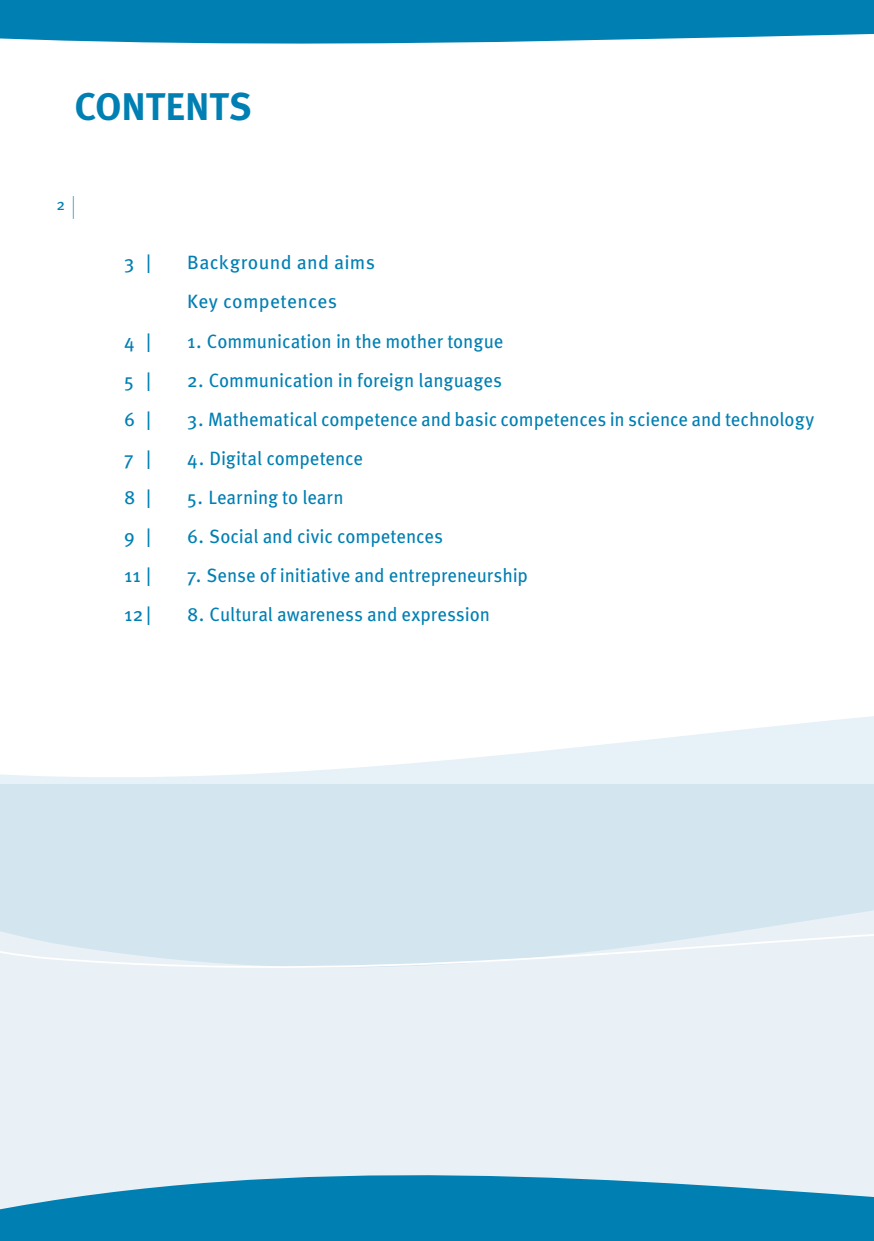
<style>
.page{position:relative;width:874px;height:1241px;background:#fff}
.page>*{position:absolute;margin:0;border:0;box-sizing:border-box;transform-origin:0 0}
.t1{font:700 38.5px "Meta Pro";color:#007fb3}
.t2{font:19.25px "Meta Pro";letter-spacing:-.005em;color:#007fb3}
.t3{font:19.25px/39px "Meta Pro";letter-spacing:.015em;color:#007fb3}
.t4{font:15.75px "Meta Pro";color:#007fb3}
.s1{font-size:23.62px}
</style>
<div class="page">
<svg style="left:668px;top:716px;width:205px;height:22px;fill:#eaf4f8"></svg>
<svg style="left:0;top:738px;width:873px;height:340px;background:#dfecf3"></svg>
<svg style="left:0;top:1078px;width:873px;height:162px;background:#99cadf"></svg>
<svg style="left:0;top:0;width:873px;height:44px;background:#1489b8"></svg>
<h1 class="t1" style="left:74px;top:82px;width:178px">CONTENTS</h1>
<p class="t4" style="left:57px;top:195px;width:19px">2 <span class="s1">|</span></p>
<p class="t2" style="left:124px;top:250px;width:28px">3 |</p>
<p class="t3" style="left:187px;top:243px;width:189px">Background and aims<br>Key competences</p>
<p class="t2" style="left:124px;top:329px;width:28px">4 |</p>
<p class="t2" style="left:187px;top:329px;width:317px">1. Communication in the mother tongue</p>
<p class="t2" style="left:124px;top:368px;width:28px">5 |</p>
<p class="t2" style="left:187px;top:368px;width:316px">2. Communication in foreign languages</p>
<p class="t2" style="left:124px;top:407px;width:28px">6 |</p>
<p class="t2" style="left:187px;top:407px;width:628px">3. Mathematical competence and basic competences in science and technology</p>
<p class="t2" style="left:124px;top:446px;width:28px">7 |</p>
<p class="t2" style="left:187px;top:446px;width:177px">4. Digital competence</p>
<p class="t2" style="left:124px;top:485px;width:28px">8 |</p>
<p class="t2" style="left:187px;top:485px;width:158px">5. Learning to learn</p>
<p class="t2" style="left:124px;top:524px;width:28px">9 |</p>
<p class="t2" style="left:187px;top:524px;width:257px">6. Social and civic competences</p>
<p class="t2" style="left:124px;top:563px;width:28px">11 |</p>
<p class="t2" style="left:187px;top:563px;width:342px">7. Sense of initiative and entrepreneurship</p>
<p class="t2" style="left:124px;top:602px;width:28px">12|</p>
<p class="t2" style="left:187px;top:602px;width:304px">8. Cultural awareness and expression</p>
</div>
